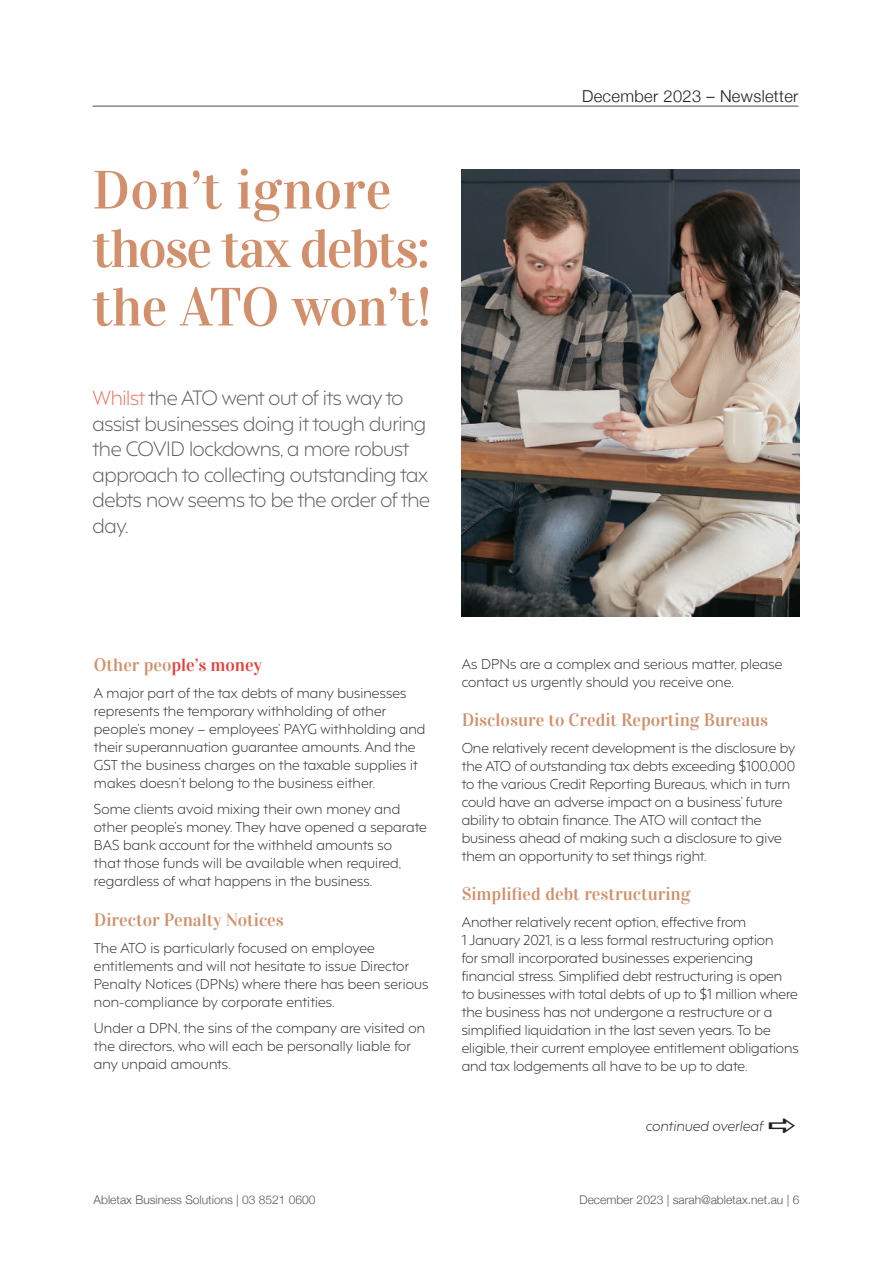
<style>
.page{position:relative;width:893px;height:1263px;background:#fff}
.page>*{position:absolute;margin:0;border:0;box-sizing:border-box;transform-origin:0 0}
.t1{font:54px/58.5px "Vidaloka";letter-spacing:-.025em;color:#d1906b}
.t2{font:300 19.5px/25.5px "F37 Hooj";letter-spacing:-.02em;color:#57585a}
.t3{font:18px "Vidaloka";color:#d1906b}
.t4{font:18px "Vidaloka";color:#e73e36}
.t5{font:300 16.5px "Helvetica Neue";letter-spacing:.02em;color:#231f20}
.t6{font:300 13.5px/18px "F37 Hooj";color:#231f20}
.t7{font:italic 300 13.5px "F37 Hooj";letter-spacing:.01em;color:#231f20}
.t8{font:300 12px "Helvetica Neue";color:#57585a}
.s1{color:#ec6b54}
.s2{color:#d1906b}
</style>
<div class="page">
<hr style="left:93px;top:106px;width:705px;height:1px;background:#231f20">
<img style="left:462px;top:169px;width:337px;height:448px">
<h1 class="t1" style="left:93px;top:161px;width:340px">Don’t ignore those tax debts: the ATO won’t!</h1>
<h2 class="t2" style="left:93px;top:383px;width:339px"><span class="s1">Whilst</span> the ATO went out of its way to assist businesses doing it tough during the COVID lockdowns, a more robust approach to collecting outstanding tax debts now seems to be the order of the day.</h2>
<p class="t5" style="left:582px;top:83px;width:218px">December 2023 – Newsletter</p>
<h3 class="t4" style="left:94px;top:654px;width:170px"><span class="s2">Other peo</span>ple’s money</h3>
<p class="t6" style="left:94px;top:682px;width:333px">A major part of the tax debts of many businesses represents the temporary withholding of other people’s money – employees’ PAYG withholding and their superannuation guarantee amounts. And the GST the business charges on the taxable supplies it makes doesn’t belong to the business either.</p>
<p class="t6" style="left:94px;top:799px;width:334px">Some clients avoid mixing their own money and other people’s money. They have opened a separate BAS bank account for the withheld amounts so<br>that those funds will be available when required, regardless of what happens in the business.</p>
<h3 class="t3" style="left:94px;top:909px;width:191px">Director Penalty Notices</h3>
<p class="t6" style="left:94px;top:937px;width:336px">The ATO is particularly focused on employee entitlements and will not hesitate to issue Director Penalty Notices (DPNs) where there has been serious non-compliance by corporate entities.</p>
<p class="t6" style="left:94px;top:1017px;width:333px">Under a DPN, the sins of the company are visited on the directors, who will each be personally liable for any unpaid amounts.</p>
<p class="t6" style="left:462px;top:653px;width:322px">As DPNs are a complex and serious matter, please contact us urgently should you receive one.</p>
<h3 class="t3" style="left:462px;top:709px;width:308px">Disclosure to Credit Reporting Bureaus</h3>
<p class="t6" style="left:462px;top:737px;width:335px">One relatively recent development is the disclosure by the ATO of outstanding tax debts exceeding $100,000 to the various Credit Reporting Bureaus, which in turn could have an adverse impact on a business’ future ability to obtain finance. The ATO will contact the business ahead of making such a disclosure to give them an opportunity to set things right.</p>
<h3 class="t3" style="left:462px;top:883px;width:230px">Simplified debt restructuring</h3>
<p class="t6" style="left:462px;top:911px;width:339px">Another relatively recent option, effective from<br>1 January 2021, is a less formal restructuring option<br>for small incorporated businesses experiencing financial stress. Simplified debt restructuring is open<br>to businesses with total debts of up to $1 million where the business has not undergone a restructure or a simplified liquidation in the last seven years. To be eligible, their current employee entitlement obligations and tax lodgements all have to be up to date.</p>
<p class="t7" style="left:645px;top:1114px;width:119px">continued overleaf</p>
<p class="t8" style="left:94px;top:1190px;width:224px">Abletax Business Solutions | 03 8521 0600</p>
<p class="t8" style="left:579px;top:1190px;width:221px">December 2023 | sarah@abletax.net.au | 6</p>
</div>
